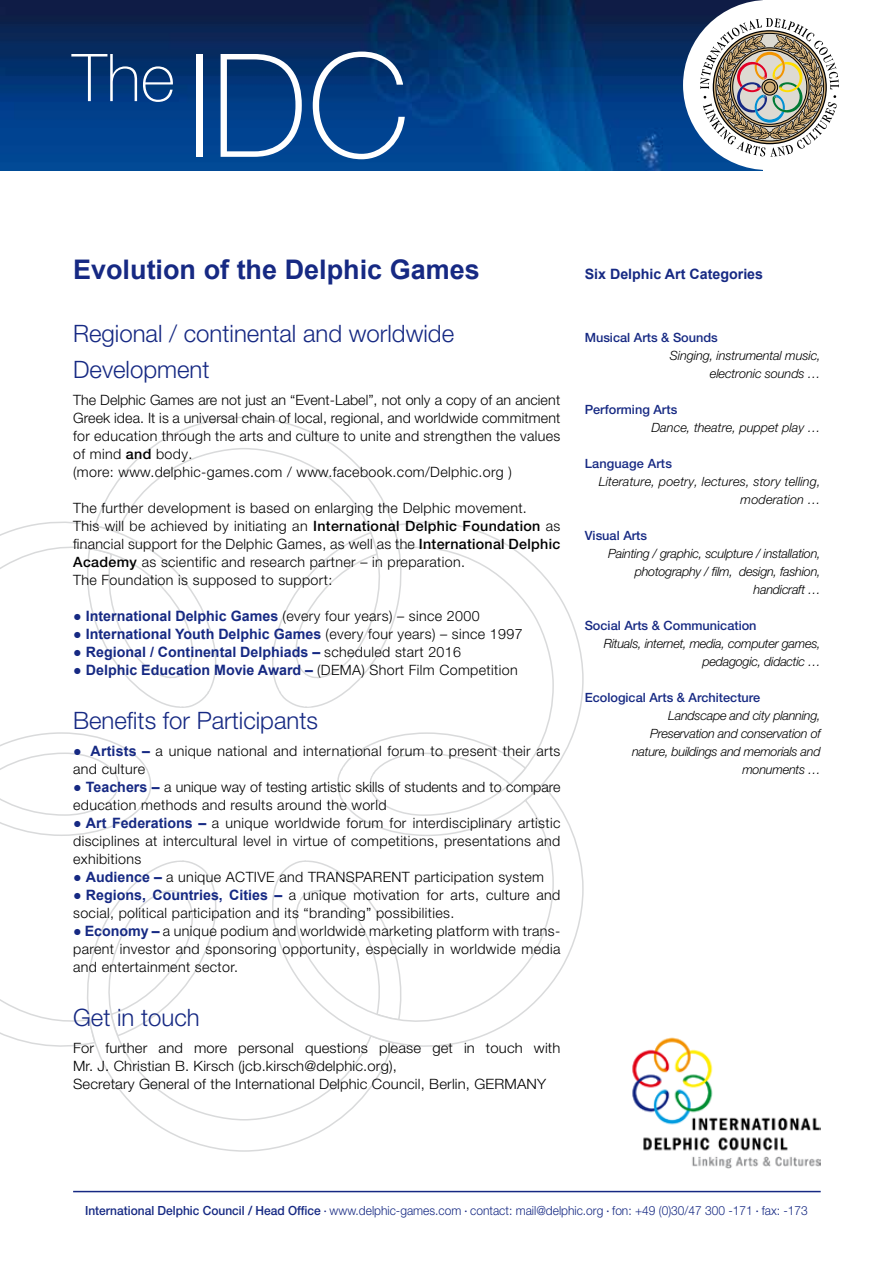
<style>
.page{position:relative;width:893px;height:1263px;background:#fff}
.page>*{position:absolute;margin:0;border:0;box-sizing:border-box;transform-origin:0 0}
.t1{font:100 66px "Helvetica Neue LT Pro";color:#fff}
.t2{font:700 27px "Arial";color:#162983}
.t3{font:300 24px/36px "Helvetica Neue LT Pro";color:#162983}
.t4{font:300 14.25px/18px "Helvetica Neue LT Pro";letter-spacing:.025em;color:#000}
.t5{font:700 14.25px "Arial";color:#162983}
.t6{font:300 14.25px/18px "Helvetica Neue LT Pro";letter-spacing:.025em;color:#000;scale:1.04 1}
.t7{font:300 14.25px/18px "Helvetica Neue LT Pro";color:#000}
.t8{font:italic 300 12.75px/18px "Helvetica Neue LT Pro";letter-spacing:-.02em;color:#000;text-align:right}
.t9{font:500 12.75px "Helvetica Neue LT Std";color:#162983}
.t10{font:italic 300 12.75px/18px "Helvetica Neue LT Pro";letter-spacing:.01em;color:#000;text-align:right}
.t11{font:italic 300 12.75px "Helvetica Neue LT Pro";color:#000}
.t12{font:300 12.6px "Helvetica Neue LT Pro";color:#162983;scale:.95 1}
.s1{font-size:144px}
.s2{font-family:"Helvetica Neue LT Std";font-weight:500}
.s3{font-family:"Helvetica Neue LT Pro";font-weight:300;color:#000}
.s4{font-family:"Arial";font-weight:700;color:#162983}
.s5{font-size:4.65px}
</style>
<div class="page">
<img style="left:0;top:0;width:759px;height:170px">
<div style="left:683px;top:0;width:170px;height:170px;background:#fff;border-radius:50%"></div>
<svg style="left:0;top:999px;width:65px;height:48px"></svg>
<svg style="left:423px;top:521px;width:161px;height:261px"></svg>
<svg style="left:106px;top:416px;width:317px;height:238px"></svg>
<svg style="left:0;top:498px;width:221px;height:267px"></svg>
<svg style="left:65px;top:915px;width:317px;height:237px"></svg>
<svg style="left:267px;top:782px;width:317px;height:288px"></svg>
<svg style="left:84px;top:547px;width:126px;height:161px"></svg>
<svg style="left:0;top:765px;width:151px;height:71px"></svg>
<svg style="left:109px;top:860px;width:112px;height:178px"></svg>
<svg style="left:278px;top:860px;width:126px;height:161px"></svg>
<svg style="left:336px;top:732px;width:191px;height:71px"></svg>
<svg style="left:267px;top:531px;width:112px;height:177px"></svg>
<hr style="left:73px;top:1191px;width:748px;height:1px;background:#162983">
<img style="left:632px;top:1037px;width:188px;height:131px">
<svg style="left:700px;top:18px;width:139px;height:139px"></svg>
<h1 class="t1" style="left:72px;top:38px;width:338px">The <span class="s1">IDC</span></h1>
<h2 class="t2" style="left:73px;top:252px;width:408px">Evolution of the Delphic Games</h2>
<h3 class="t3" style="left:73px;top:315px;width:383px">Regional / continental and worldwide<br>Development</h3>
<p class="t4" style="left:73px;top:391px;width:489px">The Delphic Games are not just an “Event-Label”, not only a copy of an ancient Greek idea. It is a universal chain of local, regional, and worldwide commitment for education through the arts and culture to unite and strengthen the values of mind <span class="s2">and</span> body.<br>(more: www.delphic-games.com / www.facebook.com/Delphic.org )</p>
<p class="t4" style="left:73px;top:499px;width:489px">The further development is based on enlarging the Delphic movement.<br>This will be achieved by initiating an <span class="s2">International Delphic Foundation</span> as financial support for the Delphic Games, as well as the <span class="s2">International Delphic Academy</span> as scientific and research partner – in preparation.<br>The Foundation is supposed to support:</p>
<p class="t5" style="left:73px;top:607px;width:408px">● International Delphic Games <span class="s3">(every four years) – since 2000</span></p>
<p class="t5" style="left:73px;top:625px;width:451px">● International Youth Delphic Games <span class="s3">(every four years) – since 1997</span></p>
<p class="t5" style="left:73px;top:643px;width:389px">● Regional / Continental Delphiads – <span class="s3">scheduled start 2016</span></p>
<p class="t5" style="left:73px;top:661px;width:446px">● Delphic Education Movie Award – <span class="s3">(DEMA) Short Film Competition</span></p>
<h3 class="t3" style="left:73px;top:702px;width:246px">Benefits for Participants</h3>
<p class="t4" style="left:73px;top:742px;width:489px"><span class="s4">● Artists –</span> a unique national and international forum to present their arts and culture</p>
<p class="t7" style="left:73px;top:778px;width:489px"><span class="s4">● Teachers –</span> a unique way of testing artistic skills of students and to compare education methods and results around the world</p>
<p class="t4" style="left:73px;top:814px;width:489px;text-align:justify"><span class="s4">● Art Federations –</span> a unique worldwide forum for interdisciplinary artistic disciplines at intercultural level in virtue of competitions, presentations and exhibitions</p>
<p class="t4" style="left:73px;top:868px;width:472px"><span class="s4">● Audience –</span> a unique ACTIVE and TRANSPARENT participation system</p>
<p class="t4" style="left:73px;top:886px;width:489px"><span class="s4">● Regions, Countries, Cities –</span> a unique motivation for arts, culture and social, political participation and its “branding” possibilities.</p>
<p class="t4" style="left:73px;top:922px;width:489px;text-align:justify"><span class="s4">● Economy –</span> a unique podium and worldwide marketing platform with trans&shy;parent investor and sponsoring opportunity, especially in worldwide media and entertainment sector.</p>
<h3 class="t3" style="left:73px;top:999px;width:128px">Get in touch</h3>
<p class="t6" style="left:73px;top:1039px;width:470px">For further and more personal questions please get in touch with<br>Mr. J. Christian B. Kirsch (jcb.kirsch@delphic.org),<br>Secretary General of the International Delphic Council, Berlin, GERMANY</p>
<p class="t5" style="left:585px;top:265px;width:180px">Six Delphic Art Categories</p>
<p class="t9" style="left:585px;top:330px;width:135px">Musical Arts &amp; Sounds</p>
<p class="t8" style="left:670px;top:346px;width:152px">Singing, instrumental music, electronic sounds …</p>
<p class="t9" style="left:585px;top:402px;width:94px">Performing Arts</p>
<p class="t11" style="left:651px;top:420px;width:171px">Dance, theatre, puppet play …</p>
<p class="t9" style="left:585px;top:456px;width:89px">Language Arts</p>
<p class="t10" style="left:599px;top:472px;width:223px">Literature, poetry, lectures, story telling, moderation …</p>
<p class="t9" style="left:585px;top:528px;width:64px">Visual Arts</p>
<p class="t8" style="left:608px;top:544px;width:214px">Painting / graphic, sculpture / installation, photography / film, design, fashion, handicraft …</p>
<p class="t9" style="left:585px;top:618px;width:173px">Social Arts &amp; Communication</p>
<p class="t8" style="left:604px;top:634px;width:218px">Rituals, internet, media, computer games, pedagogic, didactic …</p>
<p class="t9" style="left:585px;top:690px;width:177px">Ecological Arts &amp; Architecture</p>
<p class="t8" style="left:632px;top:706px;width:190px">Landscape and city planning,<br>Preservation and conservation of nature, buildings and memorials and monuments …</p>
<p class="t12" style="left:85px;top:1202px;width:762px"><span class="s2">International Delphic Council / Head Office</span> <span class="s5">•</span> www.delphic-games.com <span class="s5">•</span> contact: mail@delphic.org <span class="s5">•</span> fon: +49 (0)30/47 300 -171 <span class="s5">•</span> fax: -173</p>
</div>
